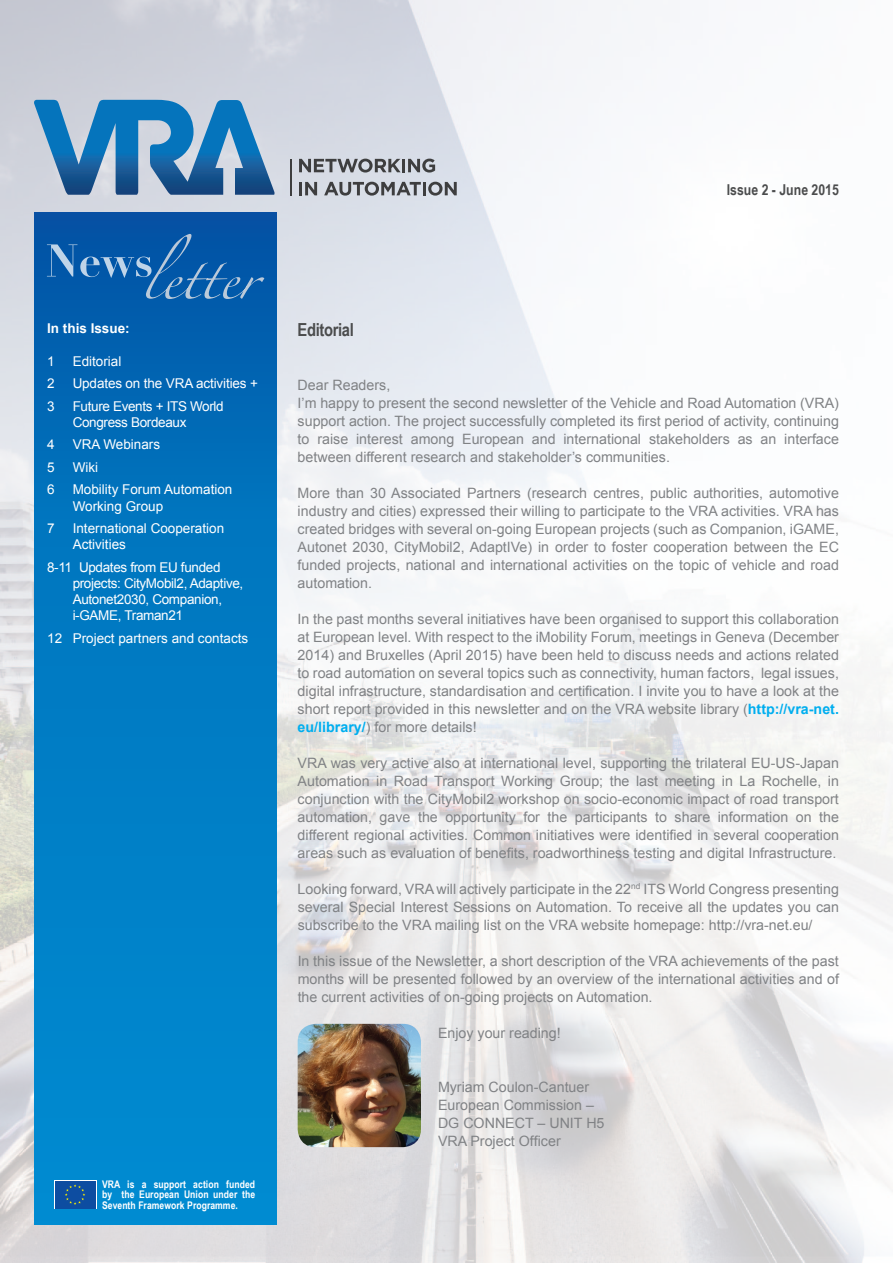
<style>
.page{position:relative;width:893px;height:1263px;background:#fff}
.page>*{position:absolute;margin:0;border:0;box-sizing:border-box;transform-origin:0 0}
.t1{font:700 18px "Arial Narrow";letter-spacing:-.02em;color:#4b4c4d}
.t2{font:700 15px "Arial Narrow";color:#4b4c4d}
.t3{font:14.25px/18px "Arial";color:#808285;text-align:justify}
.t4{font:13.5px/16.2px "Arial";letter-spacing:-.01em;color:#fff}
.t5{font:700 13.5px "Arial";color:#fff}
.t6{font:700 10.5px/10.5px "Arial Narrow";letter-spacing:.005em;color:#fff;text-align:justify}
.s1{font-weight:700;color:#00aeef}
</style>
<div class="page">
<img style="left:0;top:0;width:893px;height:1263px">
<div style="left:35px;top:213px;width:241px;height:1012px;background:linear-gradient(to bottom,#015eac,#0092d5)"></div>
<svg style="left:54px;top:1180px;width:42px;height:29px"></svg>
<div style="left:55px;top:1181px;width:40px;height:27px;background:#0d4da1"></div>
<svg style="left:65px;top:1184px;width:20px;height:21px"></svg>
<svg style="left:34px;top:100px;width:241px;height:95px;background:#5d94bf"></svg>
<svg style="left:299px;top:159px;width:136px;height:14px;background:#8c8e94"></svg>
<svg style="left:299px;top:182px;width:18px;height:13px"></svg>
<svg style="left:324px;top:182px;width:133px;height:14px;background:#92959a"></svg>
<hr style="left:290px;top:159px;width:1px;height:37px;background:#3e3e3f">
<img style="left:298px;top:1024px;width:123px;height:123px">
<svg style="left:47px;top:234px;width:217px;height:65px;background:#1764ae"></svg>
<p class="t2" style="left:727px;top:178px;width:114px">Issue 2 - June 2015</p>
<p class="t5" style="left:47px;top:319px;width:84px">In this Issue:</p>
<p class="t4" style="left:47px;top:353px;width:9px">1</p>
<p class="t4" style="left:73px;top:353px;width:50px">Editorial</p>
<p class="t4" style="left:47px;top:375px;width:9px">2</p>
<p class="t4" style="left:73px;top:375px;width:187px">Updates on the VRA activities +</p>
<p class="t4" style="left:47px;top:398px;width:9px">3</p>
<p class="t4" style="left:73px;top:398px;width:153px">Future Events + ITS World<br>Congress Bordeaux</p>
<p class="t4" style="left:47px;top:437px;width:9px">4</p>
<p class="t4" style="left:73px;top:437px;width:89px">VRA Webinars</p>
<p class="t4" style="left:47px;top:459px;width:9px">5</p>
<p class="t4" style="left:73px;top:459px;width:27px">Wiki</p>
<p class="t4" style="left:47px;top:482px;width:9px">6</p>
<p class="t4" style="left:73px;top:482px;width:161px">Mobility Forum Automation<br>Working Group</p>
<p class="t4" style="left:47px;top:520px;width:9px">7</p>
<p class="t4" style="left:73px;top:520px;width:153px">International Cooperation<br>Activities</p>
<p class="t4" style="left:73px;top:559px;width:172px;text-indent:-26px">8-11 Updates from EU funded projects: CityMobil2, Adaptive,<br>Autonet2030, Companion, i-GAME, Traman21</p>
<p class="t4" style="left:47px;top:630px;width:203px">12 Project partners and contacts</p>
<p class="t6" style="left:102px;top:1178px;width:155px">VRA is a support action funded by the European Union under the Seventh Framework Programme.</p>
<p class="t1" style="left:298px;top:316px;width:58px">Editorial</p>
<p class="t3" style="left:298px;top:376px;width:543px;text-align:left">Dear Readers,<br>I’m happy to present the second newsletter of the Vehicle and Road Automation (VRA) support action. The project successfully completed its first period of activity, continuing to raise interest among European and international stakeholders as an interface between different research and stakeholder’s communities.</p>
<p class="t3" style="left:298px;top:484px;width:543px">More than 30 Associated Partners (research centres, public authorities, automotive industry and cities) expressed their willing to participate to the VRA activities. VRA has created bridges with several on-going European projects (such as Companion, iGAME, Autonet 2030, CityMobil2, AdaptIVe) in order to foster cooperation between the EC funded projects, national and international activities on the topic of vehicle and road automation.</p>
<p class="t3" style="left:298px;top:610px;width:543px">In the past months several initiatives have been organised to support this collaboration at European level. With respect to the iMobility Forum, meetings in Geneva (December 2014) and Bruxelles (April 2015) have been held to discuss needs and actions related to road automation on several topics such as connectivity, human factors, legal issues, digital infrastructure, standardisation and certification. I invite you to have a look at the short report provided in this newsletter and on the VRA website library (<span class="s1">http://vra-net. eu/library/</span>) for more details!</p>
<p class="t3" style="left:298px;top:754px;width:543px">VRA was very active also at international level, supporting the trilateral EU-US-Japan Automation in Road Transport Working Group; the last meeting in La Rochelle, in conjunction with the CityMobil2 workshop on socio-economic impact of road transport automation, gave the opportunity for the participants to share information on the different regional activities. Common initiatives were identified in several cooperation areas such as evaluation of benefits, roadworthiness testing and digital Infrastructure.</p>
<p class="t3" style="left:298px;top:880px;width:543px">Looking forward, VRA will actively participate in the 22<sup>nd</sup> ITS World Congress presenting several Special Interest Sessions on Automation. To receive all the updates you can subscribe to the VRA mailing list on the VRA website homepage: http://vra-net.eu/</p>
<p class="t3" style="left:298px;top:952px;width:543px">In this issue of the Newsletter, a short description of the VRA achievements of the past months will be presented followed by an overview of the international activities and of the current activities of on-going projects on Automation.</p>
<p class="t3" style="left:438px;top:1024px;width:124px">Enjoy your reading!</p>
<p class="t3" style="left:438px;top:1078px;width:168px;text-align:left">Myriam Coulon-Cantuer<br>European Commission –<br>DG CONNECT – UNIT H5<br>VRA Project Officer</p>
</div>
